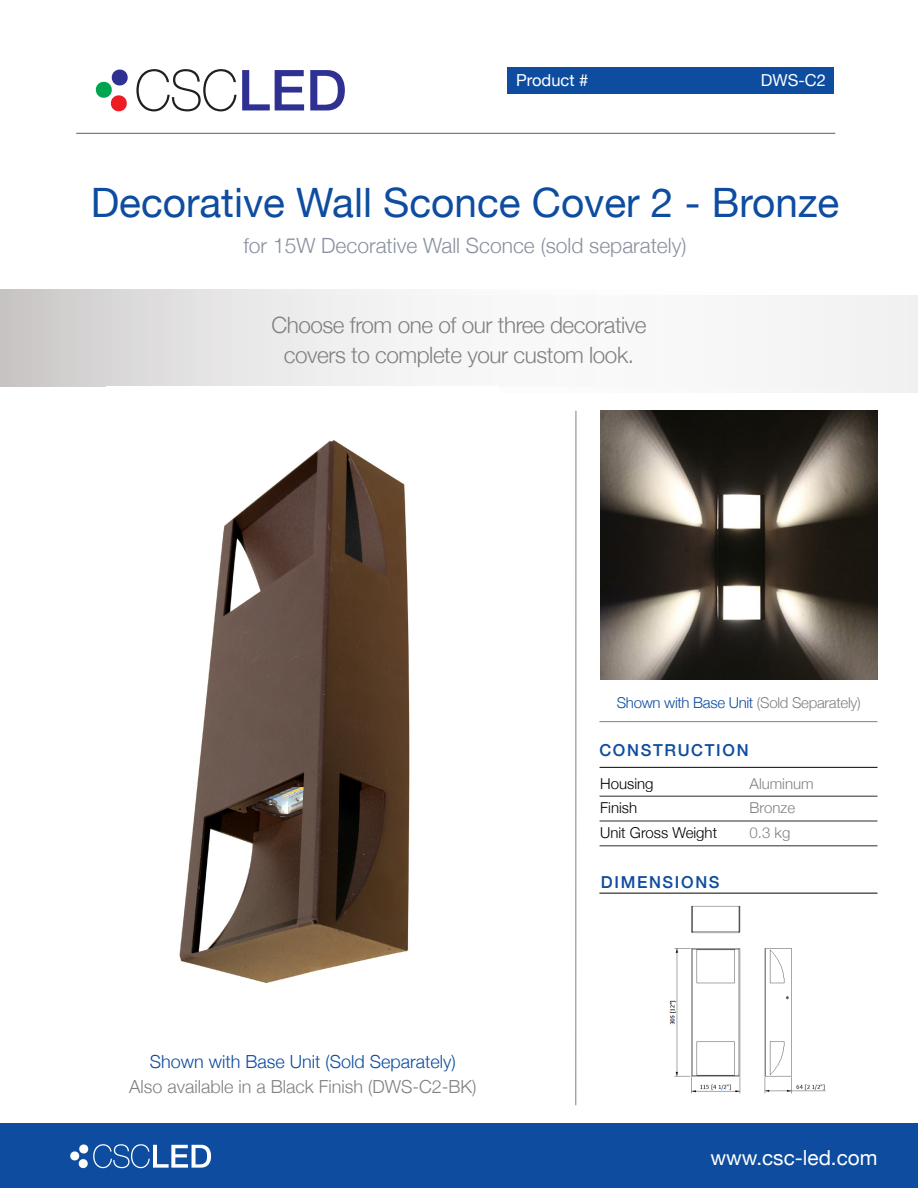
<style>
.page{position:relative;width:918px;height:1188px;background:#fff}
.page>*{position:absolute;margin:0;border:0;box-sizing:border-box;transform-origin:0 0}
.t1{font:100 56.55px "Helvetica Neue";color:#231f20;scale:.92 1}
.t2{font:40.5px "Helvetica Neue";color:#0d4c9f}
.t3{font:300 22.5px/30px "Helvetica Neue";letter-spacing:-.02em;color:#818183;text-align:center}
.t4{font:300 21px "Helvetica Neue";color:#8891a0}
.t5{font:20.7px "Helvetica Neue";color:#fff}
.t6{font:300 18px "Helvetica Neue";color:#818183}
.t7{font:300 18px "Helvetica Neue";color:#0d4c9f}
.t8{font:500 16.5px "Helvetica Neue";letter-spacing:.1em;color:#0d4c9f}
.t9{font:16.5px "Helvetica Neue";color:#fff}
.t10{font:300 15px "Helvetica Neue";letter-spacing:-.02em;color:#0d4c9f}
.t11{font:300 15px "Helvetica Neue";color:#000}
.t12{font:300 15px "Helvetica Neue";color:#818183}
.s1{font-weight:500;color:#2e3092}
.s2{color:#818183}
</style>
<div class="page">
<img style="left:669px;top:905px;width:157px;height:189px">
<div style="left:112px;top:70px;width:16px;height:15px;background:#2e3092;border-radius:8px"></div>
<div style="left:111px;top:95px;width:16px;height:16px;background:#ee1d23;border-radius:8px"></div>
<div style="left:96px;top:82px;width:16px;height:16px;background:#00a54f;border-radius:8px"></div>
<hr style="left:76px;top:133px;width:759px;height:1px;background:#818183">
<div style="left:507px;top:67px;width:327px;height:27px;background:#0d4c9f"></div>
<svg style="left:0;top:289px;width:398px;height:6px"></svg>
<svg style="left:0;top:295px;width:918px;height:98px"></svg>
<hr style="left:576px;top:411px;width:1px;height:694px;background:#818183">
<hr style="left:599px;top:721px;width:279px;height:1px;background:#818183">
<img style="left:107px;top:387px;width:392px;height:597px">
<div style="left:0;top:1123px;width:918px;height:65px;background:#0d4c9f"></div>
<img style="left:600px;top:411px;width:278px;height:268px">
<hr style="left:600px;top:767px;width:277px;height:1px;background:#231f20">
<hr style="left:600px;top:795px;width:277px;height:2px;background:#717271">
<hr style="left:600px;top:820px;width:277px;height:2px;background:#717271">
<hr style="left:600px;top:845px;width:277px;height:1px;background:#717271">
<hr style="left:599px;top:893px;width:279px;height:1px;background:#231f20">
<svg style="left:93px;top:1144px;width:118px;height:24px"></svg>
<div style="left:79px;top:1144px;width:9px;height:9px;background:#fff;border-radius:4px"></div>
<div style="left:79px;top:1159px;width:9px;height:9px;background:#fff;border-radius:4px"></div>
<div style="left:70px;top:1151px;width:9px;height:9px;background:#fff;border-radius:4px"></div>
<p class="t1" style="left:135px;top:47px;width:232px">CSC<span class="s1">LED</span></p>
<p class="t9" style="left:516px;top:68px;width:74px">Product #</p>
<p class="t9" style="left:761px;top:68px;width:67px">DWS-C2</p>
<p class="t2" style="left:91px;top:173px;width:750px">Decorative Wall Sconce Cover 2 - Bronze</p>
<p class="t4" style="left:243px;top:229px;width:445px">for 15W Decorative Wall Sconce (sold separately)</p>
<p class="t3" style="left:271px;top:309px;width:377px">Choose from one of our three decorative covers to complete your custom look.</p>
<p class="t7" style="left:150px;top:1047px;width:308px">Shown with Base Unit (Sold Separately)</p>
<p class="t6" style="left:129px;top:1072px;width:349px">Also available in a Black Finish (DWS-C2-BK)</p>
<p class="t10" style="left:617px;top:690px;width:245px">Shown with Base Unit <span class="s2">(Sold Separately)</span></p>
<p class="t8" style="left:599px;top:737px;width:151px">CONSTRUCTION</p>
<p class="t11" style="left:600px;top:771px;width:55px">Housing</p>
<p class="t12" style="left:750px;top:771px;width:66px">Aluminum</p>
<p class="t11" style="left:600px;top:796px;width:38px">Finish</p>
<p class="t12" style="left:750px;top:796px;width:47px">Bronze</p>
<p class="t11" style="left:600px;top:821px;width:118px">Unit Gross Weight</p>
<p class="t12" style="left:750px;top:821px;width:42px">0.3 kg</p>
<p class="t8" style="left:601px;top:869px;width:120px">DIMENSIONS</p>
<p class="t5" style="left:710px;top:1143px;width:169px">www.csc-led.com</p>
</div>
